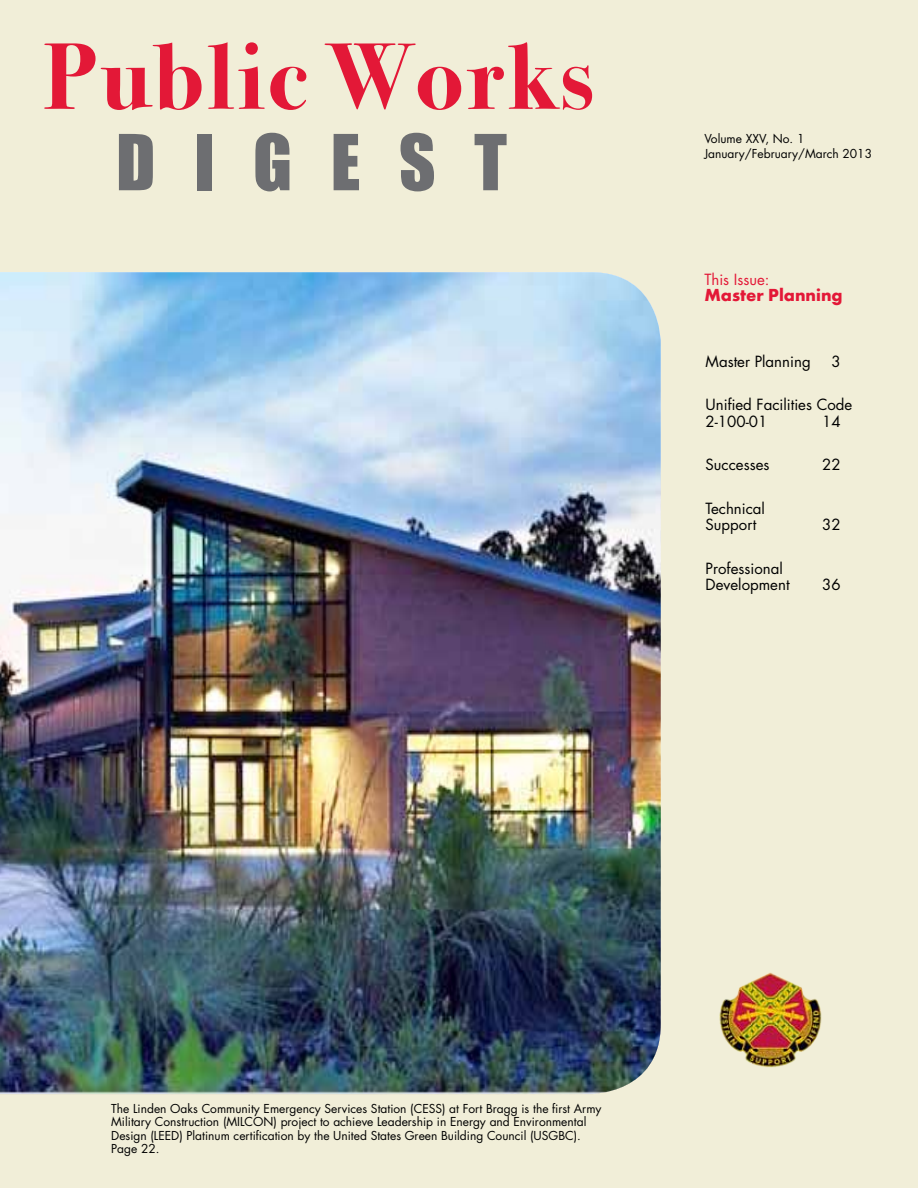
<style>
.page{position:relative;width:918px;height:1188px;background:#f1eed8}
.page>*{position:absolute;margin:0;border:0;box-sizing:border-box;transform-origin:0 0}
.t1{font:94.5px "Bodoni Svty Two ITCTT Bold";letter-spacing:.035em;color:#e31837}
.t2{font:71.25px "Impact";letter-spacing:.54em;color:#6d6e71}
.t3{font:700 18px "Futura";color:#e31837}
.t4{font:15px/16.5px "Futura";color:#000}
.t5{font:15px "Futura";color:#e31837}
.t6{font:12px/13.5px "Futura";color:#000}
</style>
<div class="page">
<img style="left:719px;top:972px;width:103px;height:96px">
<img style="left:0;top:272px;width:661px;height:822px">
<p class="t1" style="left:44px;top:-1px;width:551px">Public Works</p>
<p class="t2" style="left:116px;top:107px;width:393px">DIGEST</p>
<p class="t6" style="left:704px;top:132px;width:169px;line-height:14.4px">Volume XXV, No. 1<br>January/February/March 2013</p>
<p class="t5" style="left:704px;top:269px;width:67px">This Issue:</p>
<p class="t3" style="left:704px;top:284px;width:140px">Master Planning</p>
<p class="t4" style="left:706px;top:353px;width:107px">Master Planning</p>
<p class="t4" style="left:831px;top:353px;width:11px">3</p>
<p class="t4" style="left:706px;top:397px;width:148px">Unified Facilities Code<br>2-100-01</p>
<p class="t4" style="left:822px;top:413px;width:20px">14</p>
<p class="t4" style="left:706px;top:457px;width:65px">Successes</p>
<p class="t4" style="left:822px;top:457px;width:20px">22</p>
<p class="t4" style="left:706px;top:500px;width:61px">Technical<br>Support</p>
<p class="t4" style="left:822px;top:517px;width:20px">32</p>
<p class="t4" style="left:706px;top:560px;width:85px">Professional<br>Development</p>
<p class="t4" style="left:822px;top:577px;width:20px">36</p>
<p class="t6" style="left:111px;top:1102px;width:492px">The Linden Oaks Community Emergency Services Station (CESS) at Fort Bragg is the first Army Military Construction (MILCON) project to achieve Leadership in Energy and Environmental Design (LEED) Platinum certification by the United States Green Building Council (USGBC).<br>Page 22.</p>
</div>
